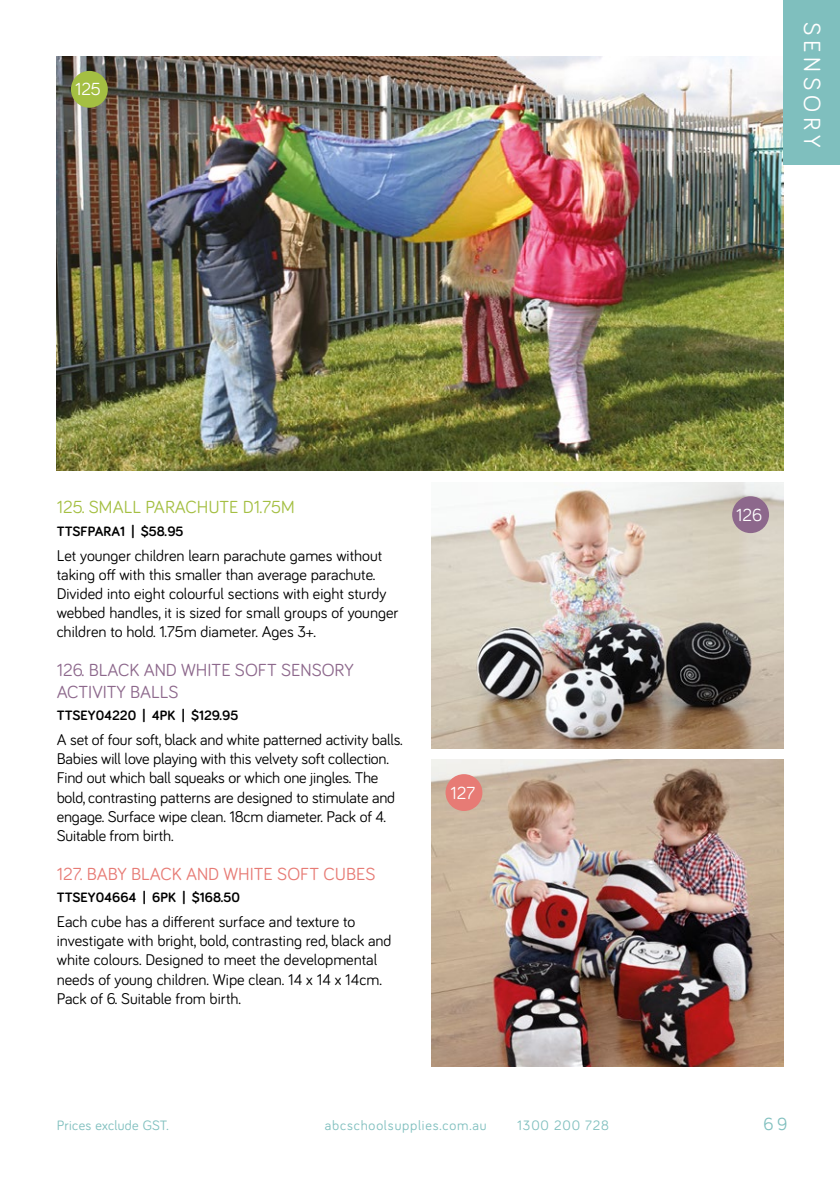
<style>
.page{position:relative;width:840px;height:1191px;background:#fff}
.page>*{position:absolute;margin:0;border:0;box-sizing:border-box;transform-origin:0 0}
.t1{font:24px "Bariol";letter-spacing:.2em;color:#fff}
.t2{font:18px/21.6px "Bariol";color:#8d688c}
.t3{font:18px "Bariol";color:#e77b75}
.t4{font:18px "Bariol";color:#a4bf42}
.t5{font:18px "Bariol";color:#fff}
.t6{font:18px "Bariol";color:#7fbfbe}
.t7{font:16px/19.2px "Bariol";color:#000}
.t8{font:700 14px "Bariol";color:#000}
.t9{font:14px "Bariol";letter-spacing:.06em;color:#7fbfbe}
.t10{font:14px "Bariol";letter-spacing:.02em;color:#7fbfbe}
</style>
<div class="page">
<img style="left:57px;top:57px;width:725px;height:414px">
<img style="left:431px;top:482px;width:351px;height:266px">
<img style="left:431px;top:760px;width:351px;height:306px">
<div style="left:71px;top:71px;width:37px;height:37px;background:#a4bf42;border-radius:50%"></div>
<div style="left:731px;top:496px;width:37px;height:37px;background:#8d688c;border-radius:50%"></div>
<div style="left:445px;top:774px;width:37px;height:37px;background:#e77b75;border-radius:50%"></div>
<div style="left:782px;top:0;width:57px;height:164px;background:#7fbfbe"></div>
<p class="t5" style="left:75px;top:77px;width:27px">125</p>
<h1 class="t1" style="left:828px;top:22px;width:127px;rotate:90deg">SENSORY</h1>
<p class="t4" style="left:57px;top:495px;width:239px">125. SMALL PARACHUTE D1.75M</p>
<p class="t8" style="left:57px;top:521px;width:128px">TTSFPARA1 | $58.95</p>
<p class="t7" style="left:57px;top:545px;width:343px">Let younger children learn parachute games without taking off with this smaller than average parachute.<br>Divided into eight colourful sections with eight sturdy webbed handles, it is sized for small groups of younger children to hold. 1.75m diameter. Ages 3+.</p>
<p class="t2" style="left:57px;top:658px;width:298px">126. BLACK AND WHITE SOFT SENSORY<br>ACTIVITY BALLS</p>
<p class="t8" style="left:57px;top:706px;width:183px">TTSEY04220 | 4PK | $129.95</p>
<p class="t7" style="left:57px;top:729px;width:347px">A set of four soft, black and white patterned activity balls.<br>Babies will love playing with this velvety soft collection.<br>Find out which ball squeaks or which one jingles. The bold, contrasting patterns are designed to stimulate and engage. Surface wipe clean. 18cm diameter. Pack of 4.<br>Suitable from birth.</p>
<p class="t3" style="left:57px;top:861px;width:320px">127. BABY BLACK AND WHITE SOFT CUBES</p>
<p class="t8" style="left:57px;top:888px;width:185px">TTSEY04664 | 6PK | $168.50</p>
<p class="t7" style="left:57px;top:911px;width:336px">Each cube has a different surface and texture to investigate with bright, bold, contrasting red, black and white colours. Designed to meet the developmental needs of young children. Wipe clean. 14 x 14 x 14cm.<br>Pack of 6. Suitable from birth.</p>
<p class="t5" style="left:450px;top:780px;width:26px">127</p>
<p class="t5" style="left:735px;top:502px;width:28px">126</p>
<p class="t10" style="left:57px;top:1115px;width:113px">Prices exclude GST.</p>
<p class="t9" style="left:324px;top:1115px;width:163px">abcschoolsupplies.com.au</p>
<p class="t9" style="left:517px;top:1115px;width:93px">1300 200 728</p>
<p class="t6" style="left:763px;top:1112px;width:25px">69</p>
</div>
